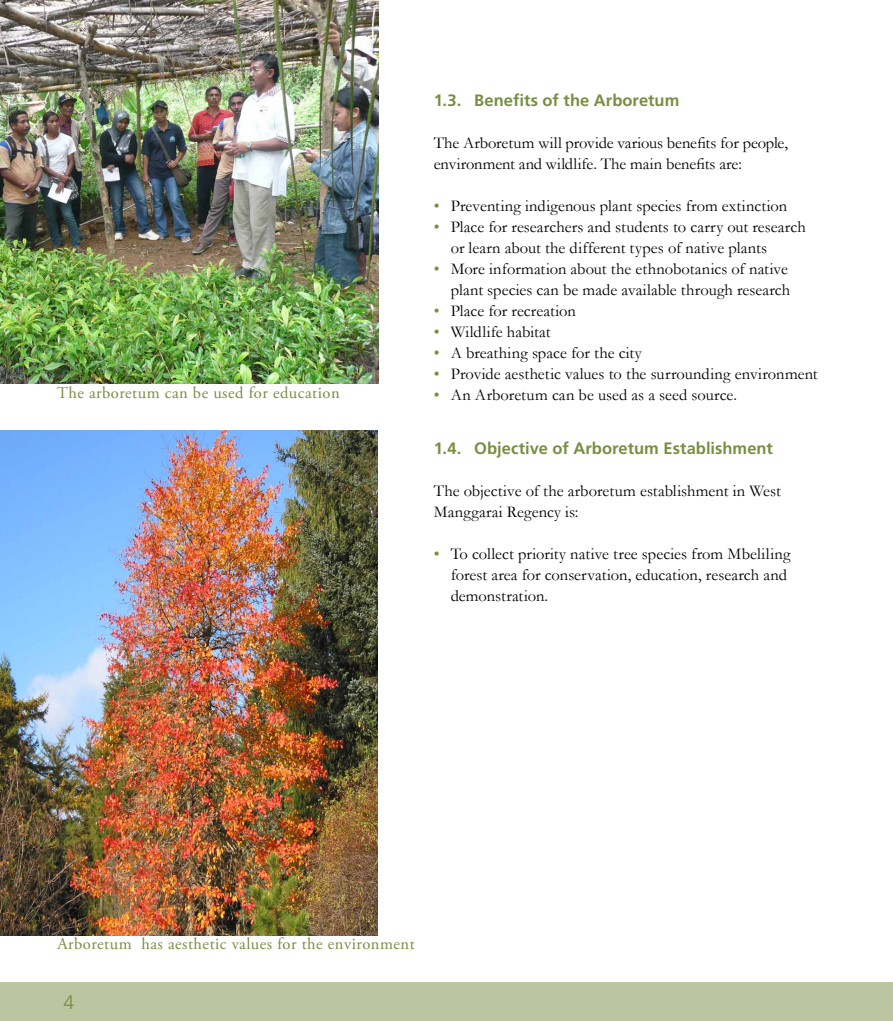
<style>
.page{position:relative;width:893px;height:1021px;background:#fff}
.page>*{position:absolute;margin:0;border:0;box-sizing:border-box;transform-origin:0 0}
.t1{font:300 19.5px "Frutiger LT Std";color:#788e42}
.t2{font:16.5px/21px "Garamond";color:#000}
.t3{font:16.5px "Adobe Garamond Pro";letter-spacing:-.025em;color:#788e42}
.t4{font:700 16.5px "Frutiger LT Std";color:#788e42}
.s1{color:#788e42}
</style>
<div class="page">
<div style="left:0;top:981px;width:893px;height:39px;background:#bbc6a0"></div>
<img style="left:0;top:431px;width:377px;height:504px">
<img style="left:0;top:0;width:378px;height:384px">
<p class="t3" style="left:57px;top:383px;width:284px">The arboretum can be used for education</p>
<p class="t4" style="left:434px;top:90px;width:247px">1.3. Benefits of the Arboretum</p>
<p class="t2" style="left:434px;top:132px;width:356px">The Arboretum will provide various benefits for people, environment and wildlife. The main benefits are:</p>
<p class="t2" style="left:434px;top:195px;width:355px"><span class="s1">•</span> Preventing indigenous plant species from extinction</p>
<p class="t2" style="left:451px;top:216px;width:356px;text-indent:-17px"><span class="s1">•</span> Place for researchers and students to carry out research or learn about the different types of native plants</p>
<p class="t2" style="left:434px;top:258px;width:358px;text-align:right"><span class="s1">•</span> More information about the ethnobotanics of native plant species can be made available through research</p>
<p class="t2" style="left:434px;top:300px;width:144px"><span class="s1">•</span> Place for recreation</p>
<p class="t2" style="left:434px;top:321px;width:118px"><span class="s1">•</span> Wildlife habitat</p>
<p class="t2" style="left:434px;top:342px;width:209px"><span class="s1">•</span> A breathing space for the city</p>
<p class="t2" style="left:434px;top:363px;width:385px"><span class="s1">•</span> Provide aesthetic values to the surrounding environment</p>
<p class="t2" style="left:434px;top:384px;width:305px"><span class="s1">•</span> An Arboretum can be used as a seed source.</p>
<p class="t4" style="left:434px;top:438px;width:341px">1.4. Objective of Arboretum Establishment</p>
<p class="t2" style="left:434px;top:479px;width:349px">The objective of the arboretum establishment in West<br>Manggarai Regency is:</p>
<p class="t2" style="left:451px;top:542px;width:341px;text-indent:-17px"><span class="s1">•</span> To collect priority native tree species from Mbeliling forest area for conservation, education, research and demonstration.</p>
<p class="t3" style="left:57px;top:933px;width:359px">Arboretum has aesthetic values for the environment</p>
<p class="t1" style="left:63px;top:991px;width:12px">4</p>
</div>
